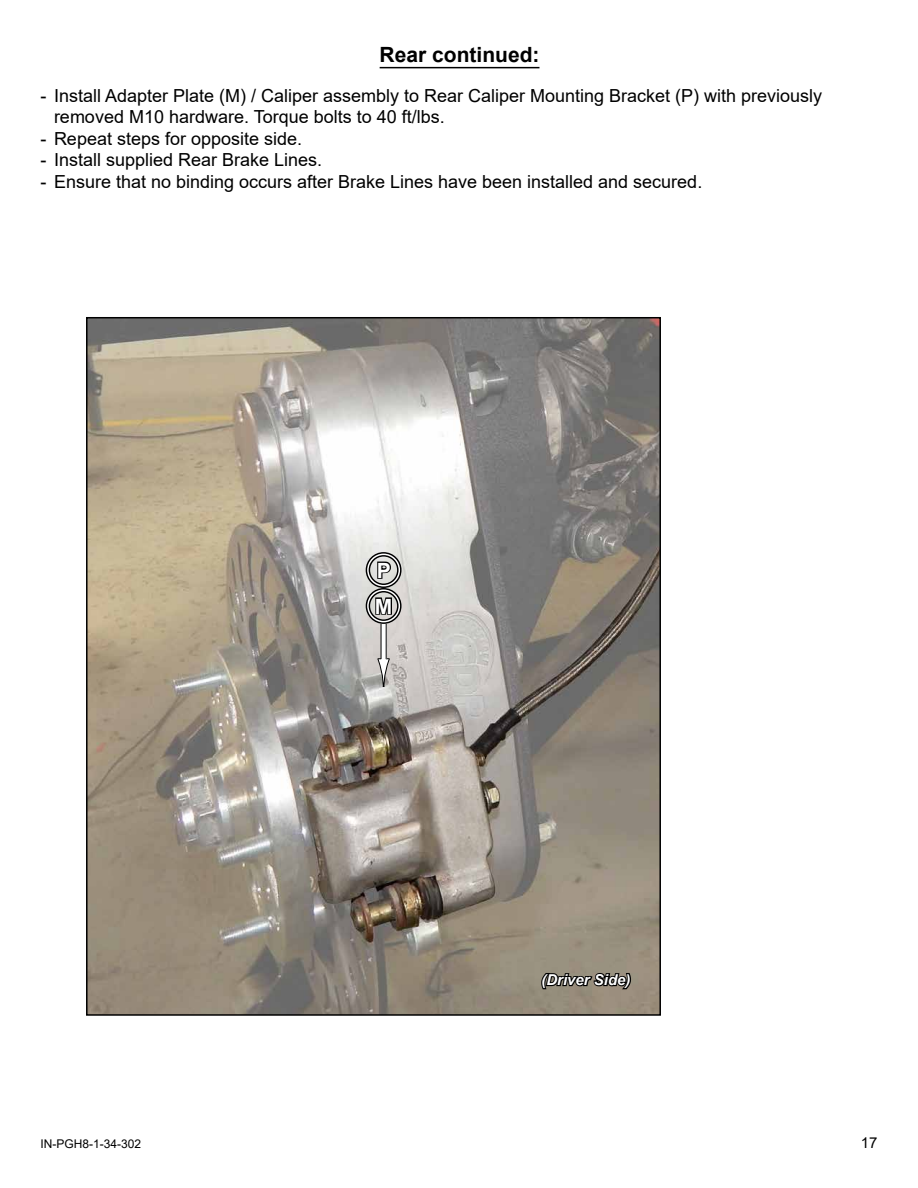
<style>
.page{position:relative;width:918px;height:1188px;background:#fff}
.page>*{position:absolute;margin:0;border:0;box-sizing:border-box;transform-origin:0 0}
.t1{font:700 21px "Arial";color:#000}
.t2{font:700 21px/35.8px "Arial";color:#fff}
.t3{font:18px/21.6px "Arial";color:#000}
.t4{font:italic 700 15px "Arial";color:#fff}
.t5{font:15px "Arial";color:#000}
.t6{font:12px "Arial";color:#000}
</style>
<div class="page">
<img style="left:89px;top:320px;width:569px;height:693px">
<svg style="left:540px;top:971px;width:93px;height:19px;background:#4a463d"></svg>
<hr style="left:380px;top:67px;width:159px;height:1px;background:#000">
<div style="left:381px;top:621px;width:5px;height:38px;background:#fff"></div>
<svg style="left:377px;top:658px;width:13px;height:29px"></svg>
<div style="left:366px;top:552px;width:36px;height:36px;border:4px solid #fff;border-radius:50%"></div>
<div style="left:366px;top:552px;width:36px;height:36px;border:1px solid #000;border-radius:50%"></div>
<div style="left:369px;top:555px;width:30px;height:30px;border:1px solid #000;border-radius:50%"></div>
<div style="left:366px;top:588px;width:36px;height:36px;border:4px solid #fff;border-radius:50%"></div>
<div style="left:366px;top:588px;width:36px;height:36px;border:1px solid #000;border-radius:50%"></div>
<div style="left:369px;top:591px;width:30px;height:30px;border:1px solid #000;border-radius:50%"></div>
<svg style="left:374px;top:560px;width:19px;height:58px"></svg>
<p class="t1" style="left:380px;top:39px;width:161px">Rear continued:</p>
<p class="t3" style="left:54px;top:84px;width:770px;text-indent:-14px">- Install Adapter Plate (M) / Caliper assembly to Rear Caliper Mounting Bracket (P) with previously removed M10 hardware. Torque bolts to 40 ft/lbs.</p>
<p class="t3" style="left:40px;top:128px;width:263px">- Repeat steps for opposite side.</p>
<p class="t3" style="left:40px;top:149px;width:283px">- Install supplied Rear Brake Lines.</p>
<p class="t3" style="left:40px;top:171px;width:663px">- Ensure that no binding occurs after Brake Lines have been installed and secured.</p>
<p class="t2" style="left:375px;top:553px;width:19px">P<br>M</p>
<p class="t4" style="left:541px;top:970px;width:91px">(Driver Side)</p>
<p class="t6" style="left:40px;top:1135px;width:102px">IN-PGH8-1-34-302</p>
<p class="t5" style="left:861px;top:1132px;width:18px">17</p>
</div>
